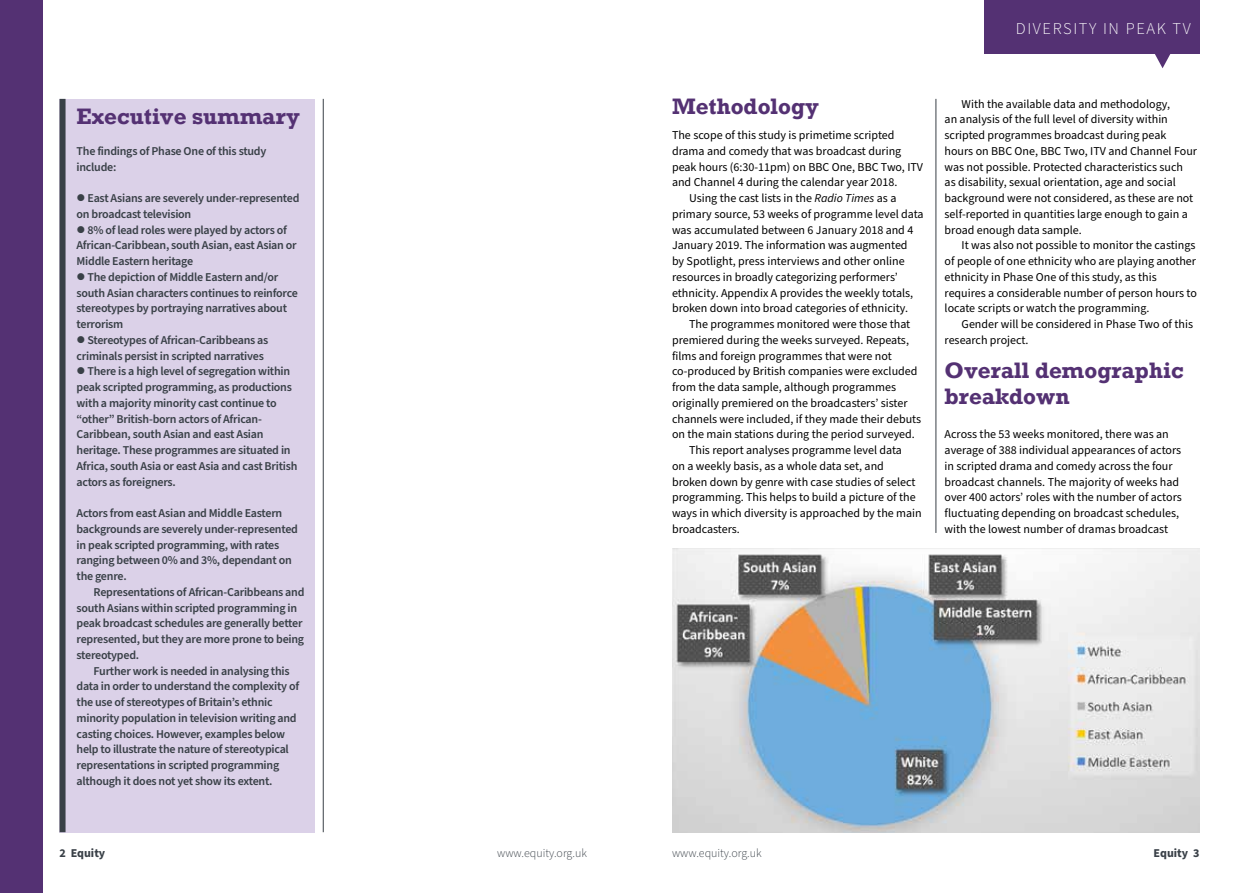
<style>
.page{position:relative;width:1259px;height:893px;background:#fff}
.page>*{position:absolute;margin:0;border:0;box-sizing:border-box;transform-origin:0 0}
.t1{font:700 21px/26.5px "Rockwell Nova";color:#543173}
.t2{font:300 16.5px "Source Sans Pro";letter-spacing:.1em;color:#fff}
.t3{font:12px/15.8px "Source Sans Pro";color:#000}
.t4{font:600 12px/15.8px "Source Sans Pro";letter-spacing:-.02em;color:#394047}
.t5{font:300 12px "Source Sans Pro";color:#394047}
.t6{font:700 12px "Source Sans Pro";color:#394047}
.s1{font-style:italic}
</style>
<div class="page">
<div style="left:0;top:0;width:43px;height:893px;background:#543173"></div>
<div style="left:984px;top:0;width:215px;height:54px;background:#543173"></div>
<svg style="left:1155px;top:54px;width:16px;height:14px"></svg>
<hr style="left:323px;top:99px;width:1px;height:733px;background:#394047">
<hr style="left:935px;top:99px;width:1px;height:434px;background:#394047">
<div style="left:60px;top:99px;width:255px;height:733px;background:#dbd1e8"></div>
<div style="left:60px;top:99px;width:6px;height:733px;background:#394047"></div>
<img style="left:672px;top:549px;width:527px;height:283px">
<h1 class="t1" style="left:77px;top:102px;width:225px">Executive summary</h1>
<p class="t4" style="left:77px;top:143px;width:191px">The findings of Phase One of this study include:</p>
<p class="t4" style="left:77px;top:191px;width:224px">● East Asians are severely under-represented on broadcast television</p>
<p class="t4" style="left:77px;top:222px;width:222px">● 8% of lead roles were played by actors of<br>African-Caribbean, south Asian, east Asian or<br>Middle Eastern heritage</p>
<p class="t4" style="left:77px;top:269px;width:223px">● The depiction of Middle Eastern and/or south Asian characters continues to reinforce stereotypes by portraying narratives about terrorism</p>
<p class="t4" style="left:77px;top:332px;width:193px">● Stereotypes of African-Caribbeans as criminals persist in scripted narratives</p>
<p class="t4" style="left:77px;top:364px;width:222px">● There is a high level of segregation within peak scripted programming, as productions with a majority minority cast continue to “other” British-born actors of African-Caribbean, south Asian and east Asian heritage. These programmes are situated in Africa, south Asia or east Asia and cast British actors as foreigners.</p>
<p class="t4" style="left:77px;top:506px;width:223px">Actors from east Asian and Middle Eastern backgrounds are severely under-represented in peak scripted programming, with rates ranging between 0% and 3%, dependant on the genre.</p>
<p class="t4" style="left:77px;top:584px;width:229px;text-indent:17px">Representations of African-Caribbeans and south Asians within scripted programming in peak broadcast schedules are generally better represented, but they are more prone to being stereotyped.</p>
<p class="t4" style="left:77px;top:663px;width:224px;text-indent:17px">Further work is needed in analysing this data in order to understand the complexity of the use of stereotypes of Britain’s ethnic minority population in television writing and casting choices. However, examples below help to illustrate the nature of stereotypical representations in scripted programming although it does not yet show its extent.</p>
<h2 class="t2" style="left:1015px;top:18px;width:177px">DIVERSITY IN PEAK TV</h2>
<h1 class="t1" style="left:672px;top:92px;width:148px">Methodology</h1>
<p class="t3" style="left:672px;top:128px;width:224px">The scope of this study is primetime scripted</p>
<p class="t3" style="left:672px;top:143px;width:231px">drama and comedy that was broadcast during</p>
<p class="t3" style="left:672px;top:159px;width:253px">peak hours (6:30-11pm) on BBC One, BBC Two, ITV</p>
<p class="t3" style="left:672px;top:175px;width:227px">and Channel 4 during the calendar year 2018.</p>
<p class="t3" style="left:689px;top:191px;width:209px">Using the cast lists in the <span class="s1">Radio Times</span> as a</p>
<p class="t3" style="left:672px;top:206px;width:253px">primary source, 53 weeks of programme level data</p>
<p class="t3" style="left:672px;top:222px;width:243px">was accumulated between 6 January 2018 and 4</p>
<p class="t3" style="left:672px;top:238px;width:237px">January 2019. The information was augmented</p>
<p class="t3" style="left:672px;top:254px;width:234px">by Spotlight, press interviews and other online</p>
<p class="t3" style="left:672px;top:269px;width:227px">resources in broadly categorizing performers’</p>
<p class="t3" style="left:672px;top:285px;width:243px">ethnicity. Appendix A provides the weekly totals,</p>
<p class="t3" style="left:672px;top:301px;width:237px">broken down into broad categories of ethnicity.</p>
<p class="t3" style="left:689px;top:317px;width:223px">The programmes monitored were those that</p>
<p class="t3" style="left:672px;top:332px;width:238px">premiered during the weeks surveyed. Repeats,</p>
<p class="t3" style="left:672px;top:348px;width:221px">films and foreign programmes that were not</p>
<p class="t3" style="left:672px;top:364px;width:247px">co-produced by British companies were excluded</p>
<p class="t3" style="left:672px;top:380px;width:226px">from the data sample, although programmes</p>
<p class="t3" style="left:672px;top:395px;width:237px">originally premiered on the broadcasters’ sister</p>
<p class="t3" style="left:672px;top:411px;width:251px">channels were included, if they made their debuts</p>
<p class="t3" style="left:672px;top:427px;width:244px">on the main stations during the period surveyed.</p>
<p class="t3" style="left:689px;top:443px;width:214px">This report analyses programme level data</p>
<p class="t3" style="left:672px;top:458px;width:213px">on a weekly basis, as a whole data set, and</p>
<p class="t3" style="left:672px;top:474px;width:245px">broken down by genre with case studies of select</p>
<p class="t3" style="left:672px;top:490px;width:245px">programming. This helps to build a picture of the</p>
<p class="t3" style="left:672px;top:506px;width:251px">ways in which diversity is approached by the main</p>
<p class="t3" style="left:672px;top:521px;width:69px">broadcasters.</p>
<p class="t3" style="left:944px;top:96px;width:254px;text-indent:17px">With the available data and methodology,<br>an analysis of the full level of diversity within scripted programmes broadcast during peak hours on BBC One, BBC Two, ITV and Channel Four was not possible. Protected characteristics such as disability, sexual orientation, age and social background were not considered, as these are not self-reported in quantities large enough to gain a broad enough data sample.</p>
<p class="t3" style="left:944px;top:238px;width:254px;text-indent:17px">It was also not possible to monitor the castings of people of one ethnicity who are playing another ethnicity in Phase One of this study, as this requires a considerable number of person hours to locate scripts or watch the programming.</p>
<p class="t3" style="left:944px;top:317px;width:250px;text-indent:17px">Gender will be considered in Phase Two of this research project.</p>
<h1 class="t1" style="left:944px;top:356px;width:241px">Overall demographic breakdown</h1>
<p class="t3" style="left:944px;top:427px;width:239px">Across the 53 weeks monitored, there was an average of 388 individual appearances of actors in scripted drama and comedy across the four broadcast channels. The majority of weeks had over 400 actors’ roles with the number of actors fluctuating depending on broadcast schedules, with the lowest number of dramas broadcast</p>
<p class="t6" style="left:60px;top:845px;width:47px">2 Equity</p>
<p class="t5" style="left:497px;top:845px;width:91px">www.equity.org.uk</p>
<p class="t5" style="left:672px;top:845px;width:91px">www.equity.org.uk</p>
<p class="t6" style="left:1153px;top:845px;width:47px">Equity 3</p>
</div>
